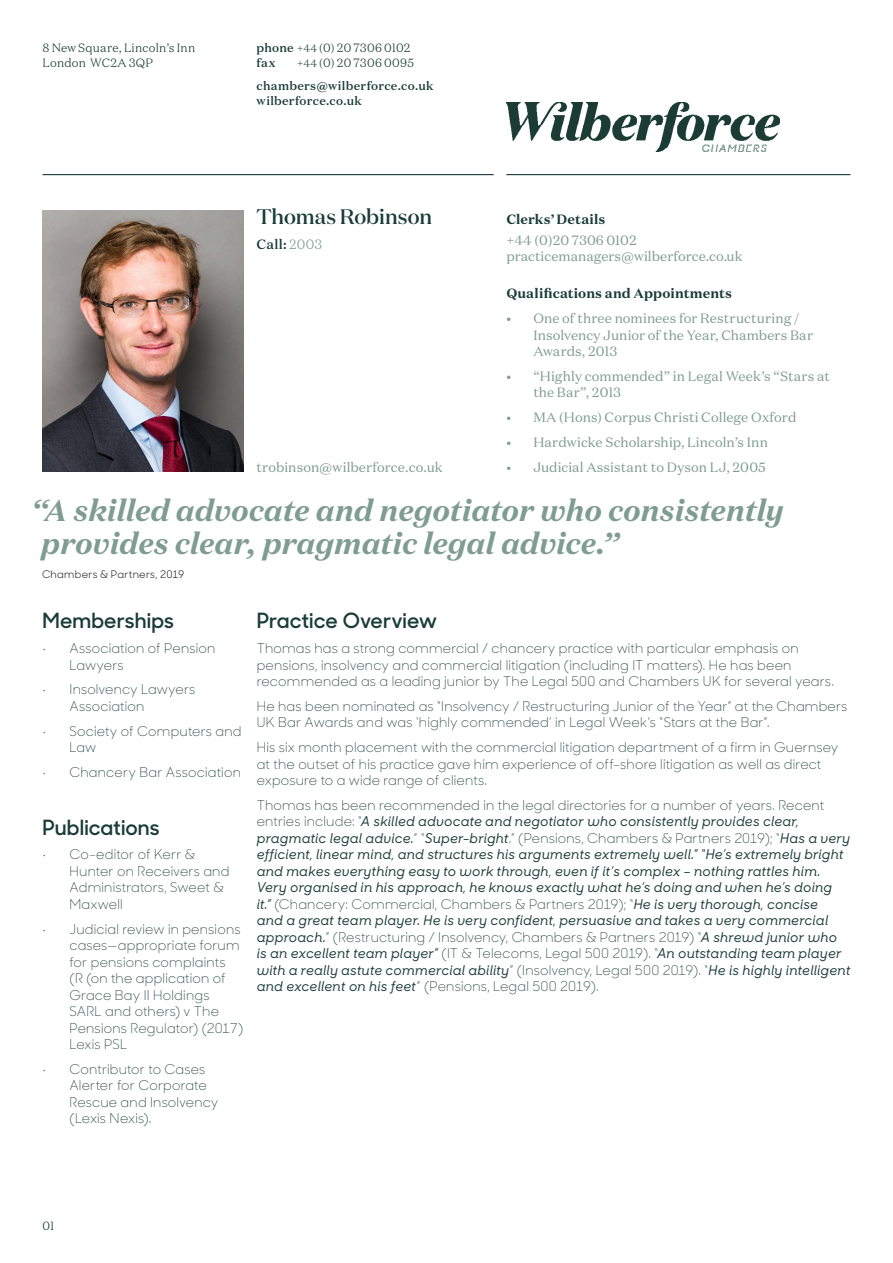
<style>
.page{position:relative;width:893px;height:1263px;background:#fff}
.page>*{position:absolute;margin:0;border:0;box-sizing:border-box;transform-origin:0 0}
.QUOTE{font:italic 700 30px/33px "Domaine Text";letter-spacing:-.01em;color:#7f9c92}
.t1{font:600 21px "Sharp Sans No 1";letter-spacing:.005em;color:#193c34}
.NAME{font:500 21px "Domaine Display";letter-spacing:-.005em;color:#193c34}
.BODY{font:300 13.5px/16.5px "Sharp Sans No 1";letter-spacing:.015em;color:#193c34}
.BODY-2{font:italic 500 13.5px/16.5px "Sharp Sans No 1";letter-spacing:.015em;color:#193c34}
.Paragraph_Style_1{font:13.5px/16.5px "Domaine Text";letter-spacing:.005em;color:#7f9c92}
.CLERKS{font:700 13.5px "Domaine Text";letter-spacing:.005em;color:#193c34}
.t2{font:500 13.5px "Domaine Text";color:#193c34}
.t3{font:300 12px/15px "Domaine Text";letter-spacing:.02em;color:#193c34}
.t4{font:500 12px/15px "Domaine Text";letter-spacing:.025em;color:#193c34}
.QUOTE_BY{font:10.5px "Sharp Sans No 1";letter-spacing:.025em;color:#231f20}
.s1{font-weight:500}
.s2{font-size:10.5px}
.s3{font-weight:300;color:#7f9c92}
.s4{font-weight:300;font-style:normal}
</style>
<div class="page">
<img style="left:506px;top:103px;width:273px;height:49px">
<hr style="left:506px;top:174px;width:344px;height:1px;background:#193c34">
<hr style="left:43px;top:174px;width:451px;height:1px;background:#193c34">
<img style="left:43px;top:210px;width:201px;height:262px">
<p class="t3" style="left:43px;top:40px;width:154px">8 New Square, Lincoln’s Inn<br>London WC2A 3QP</p>
<p class="t3" style="left:257px;top:40px;width:155px"><span class="s1">phone</span> <span class="s2">+44</span> (0) 20 7306 0102 <span class="s1">fax</span></p>
<p class="t3" style="left:297px;top:55px;width:118px"><span class="s2">+44</span> (0) 20 7306 0095</p>
<p class="t4" style="left:257px;top:79px;width:178px">chambers@wilberforce.co.uk wilberforce.co.uk</p>
<p class="NAME" style="left:256px;top:203px;width:177px">Thomas Robinson</p>
<p class="t2" style="left:256px;top:235px;width:67px">Call: <span class="s3">2003</span></p>
<p class="Paragraph_Style_1" style="left:256px;top:458px;width:188px">trobinson@wilberforce.co.uk</p>
<p class="CLERKS" style="left:506px;top:210px;width:101px">Clerks’ Details</p>
<p class="Paragraph_Style_1" style="left:506px;top:232px;width:132px">+44 (0)20 7306 0102</p>
<p class="Paragraph_Style_1" style="left:506px;top:248px;width:238px">practicemanagers@wilberforce.co.uk</p>
<p class="CLERKS" style="left:506px;top:285px;width:227px">Qualifications and Appointments</p>
<p class="Paragraph_Style_1" style="left:533px;top:310px;width:281px;text-indent:-27px">• One of three nominees for Restructuring /<br>Insolvency Junior of the Year, Chambers Bar<br>Awards, 2013</p>
<p class="Paragraph_Style_1" style="left:533px;top:368px;width:298px;text-indent:-27px">• “Highly commended” in Legal Week’s “Stars at the Bar”, 2013</p>
<p class="Paragraph_Style_1" style="left:506px;top:409px;width:291px">• MA (Hons) Corpus Christi College Oxford</p>
<p class="Paragraph_Style_1" style="left:506px;top:434px;width:263px">• Hardwicke Scholarship, Lincoln’s Inn</p>
<p class="Paragraph_Style_1" style="left:506px;top:458px;width:261px">• Judicial Assistant to Dyson LJ, 2005</p>
<p class="QUOTE" style="left:41px;top:494px;width:744px;text-indent:-10px">“A skilled advocate and negotiator who consistently provides clear, pragmatic legal advice.”</p>
<p class="QUOTE_BY" style="left:42px;top:567px;width:144px">Chambers &amp; Partners, 2019</p>
<p class="t1" style="left:43px;top:605px;width:133px">Memberships</p>
<p class="BODY" style="left:70px;top:639px;width:147px;text-indent:-27px">• Association of Pension<br>Lawyers</p>
<p class="BODY" style="left:70px;top:681px;width:127px;text-indent:-27px">• Insolvency Lawyers<br>Association</p>
<p class="BODY" style="left:70px;top:722px;width:174px;text-indent:-27px">• Society of Computers and<br>Law</p>
<p class="BODY" style="left:43px;top:763px;width:200px">• Chancery Bar Association</p>
<p class="t1" style="left:43px;top:812px;width:119px">Publications</p>
<p class="BODY" style="left:70px;top:846px;width:161px;text-indent:-27px">• Co-editor of Kerr &amp;<br>Hunter on Receivers and<br>Administrators, Sweet &amp;<br>Maxwell</p>
<p class="BODY" style="left:70px;top:920px;width:175px;text-indent:-27px">• Judicial review in pensions cases—appropriate forum for pensions complaints<br>(R (on the application of<br>Grace Bay II Holdings<br>SARL and others) v The<br>Pensions Regulator) (2017)<br>Lexis PSL</p>
<p class="BODY" style="left:70px;top:1060px;width:150px;text-indent:-27px">• Contributor to Cases<br>Alerter for Corporate<br>Rescue and Insolvency (Lexis Nexis).</p>
<p class="t1" style="left:257px;top:605px;width:182px">Practice Overview</p>
<p class="BODY" style="left:257px;top:639px;width:579px">Thomas has a strong commercial / chancery practice with particular emphasis on pensions, insolvency and commercial litigation (including IT matters). He has been recommended as a leading junior by The Legal 500 and Chambers UK for several years.</p>
<p class="BODY" style="left:257px;top:697px;width:592px">He has been nominated as “Insolvency / Restructuring Junior of the Year” at the Chambers<br>UK Bar Awards and was ‘highly commended’ in Legal Week’s “Stars at the Bar”.</p>
<p class="BODY" style="left:257px;top:738px;width:583px">His six month placement with the commercial litigation department of a firm in Guernsey at the outset of his practice gave him experience of off-shore litigation as well as direct exposure to a wide range of clients.</p>
<p class="BODY-2" style="left:257px;top:797px;width:595px"><span class="s4">Thomas has been recommended in the legal directories for a number of years. Recent entries include: “</span>A skilled advocate and negotiator who consistently provides clear, pragmatic legal advice.<span class="s4">” “</span>Super-bright<span class="s4">.” (Pensions, Chambers &amp; Partners 2019); “</span>Has a very efficient, linear mind, and structures his arguments extremely well.” “He’s extremely bright and makes everything easy to work through, even if it’s complex – nothing rattles him.<br>Very organised in his approach, he knows exactly what he’s doing and when he’s doing<br>it.” <span class="s4">(Chancery: Commercial, Chambers &amp; Partners 2019); “</span>He is very thorough, concise<br>and a great team player. He is very confident, persuasive and takes a very commercial approach.<span class="s4">” (Restructuring / Insolvency, Chambers &amp; Partners 2019) “</span>A shrewd junior who<br>is an excellent team player” <span class="s4">(IT &amp; Telecoms, Legal 500 2019). “</span>An outstanding team player with a really astute commercial ability<span class="s4">” (Insolvency, Legal 500 2019). “</span>He is highly intelligent and excellent on his feet<span class="s4">” (Pensions, Legal 500 2019).</span></p>
<p class="t3" style="left:43px;top:1218px;width:13px">01</p>
</div>
